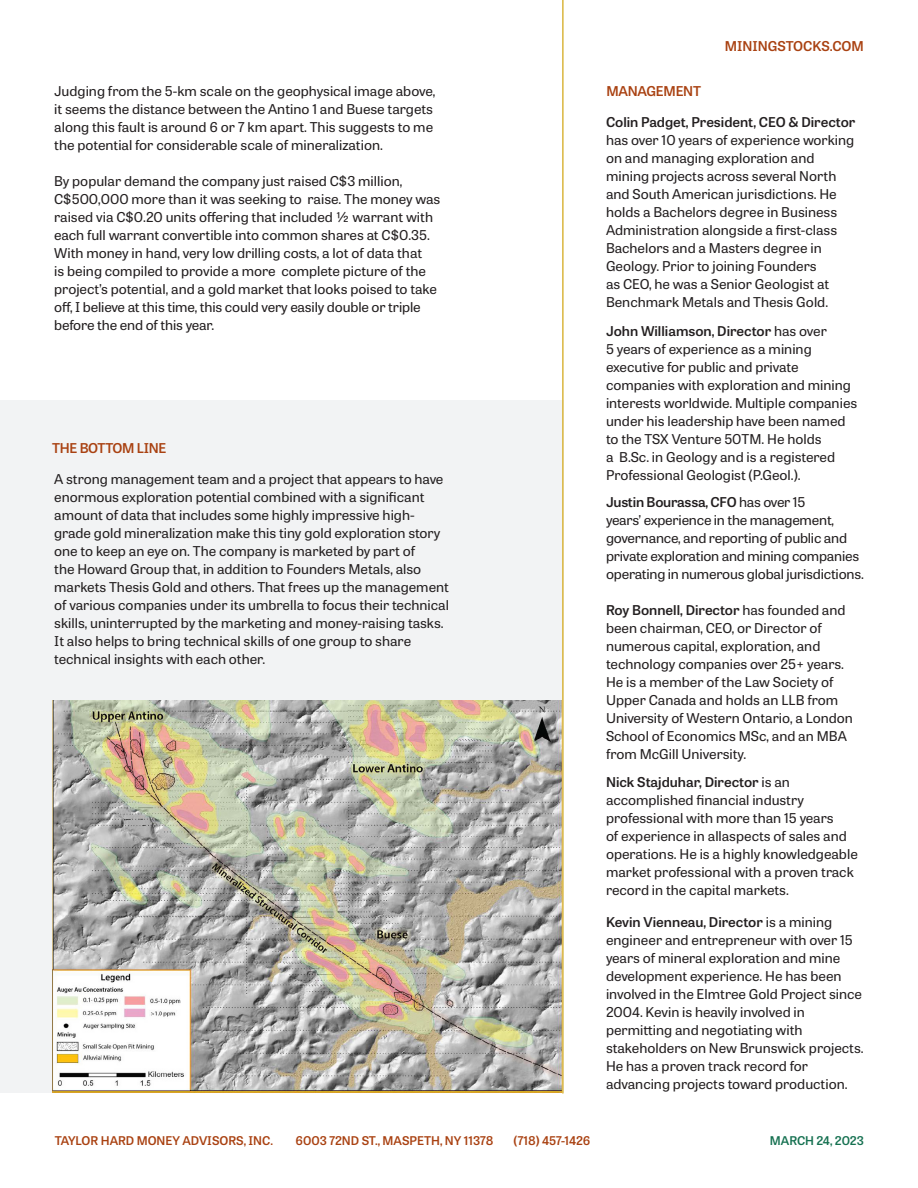
<style>
.page{position:relative;width:918px;height:1188px;background:#fff}
.page>*{position:absolute;margin:0;border:0;box-sizing:border-box;transform-origin:0 0}
.t1{font:13.5px/18px "Tablet Gothic Wide";color:#231f20}
.t2{font:600 13.5px "Tablet Gothic Wide";letter-spacing:-.02em;color:#a94111}
.t3{font:600 13.5px "Tablet Gothic Wide";color:#a94111}
.t4{font:600 12px "Tablet Gothic Wide";color:#a94111}
.t5{font:600 12px "Tablet Gothic Wide";letter-spacing:-.005em;color:#167151}
.s1{font-weight:600}
</style>
<div class="page">
<div style="left:0;top:400px;width:564px;height:694px;background:#f2f3f4"></div>
<img style="left:52px;top:700px;width:510px;height:393px">
<hr style="left:562px;top:0;width:2px;height:1094px;background:#dab63e">
<p class="t1" style="left:54px;top:81px;width:383px">Judging from the 5-km scale on the geophysical image above, it seems the distance between the Antino 1 and Buese targets along this fault is around 6 or 7 km apart. This suggests to me the potential for considerable scale of mineralization.</p>
<p class="t1" style="left:54px;top:171px;width:388px">By popular demand the company just raised C$3 million, C$500,000 more than it was seeking to raise. The money was raised via C$0.20 units offering that included ½ warrant with each full warrant convertible into common shares at C$0.35.<br>With money in hand, very low drilling costs, a lot of data that<br>is being compiled to provide a more complete picture of the project’s potential, and a gold market that looks poised to take off, I believe at this time, this could very easily double or triple before the end of this year.</p>
<p class="t2" style="left:52px;top:438px;width:116px">THE BOTTOM LINE</p>
<p class="t1" style="left:54px;top:469px;width:396px">A strong management team and a project that appears to have enormous exploration potential combined with a significant amount of data that includes some highly impressive high&shy;grade gold mineralization make this tiny gold exploration story one to keep an eye on. The company is marketed by part of<br>the Howard Group that, in addition to Founders Metals, also markets Thesis Gold and others. That frees up the management of various companies under its umbrella to focus their technical skills, uninterrupted by the marketing and money-raising tasks.<br>It also helps to bring technical skills of one group to share technical insights with each other.</p>
<p class="t2" style="left:607px;top:81px;width:96px">MANAGEMENT</p>
<p class="t3" style="left:725px;top:36px;width:141px">MININGSTOCKS.COM</p>
<p class="t1" style="left:606px;top:113px;width:251px"><span class="s1">Colin Padget, President, CEO &amp; Director </span>has over 10 years of experience working on and managing exploration and mining projects across several North and South American jurisdictions. He holds a Bachelors degree in Business Administration alongside a first-class Bachelors and a Masters degree in Geology. Prior to joining Founders<br>as CEO, he was a Senior Geologist at Benchmark Metals and Thesis Gold.</p>
<p class="t1" style="left:606px;top:321px;width:253px"><span class="s1">John Williamson, Director</span> has over<br>5 years of experience as a mining executive for public and private companies with exploration and mining interests worldwide. Multiple companies under his leadership have been named to the TSX Venture 50TM. He holds<br>a B.Sc. in Geology and is a registered Professional Geologist (P.Geol.).</p>
<p class="t1" style="left:606px;top:492px;width:243px"><span class="s1">Justin Bourassa, CFO</span> has over 15<br>years’ experience in the management, governance, and reporting of public and</p>
<p class="t1" style="left:606px;top:546px;width:259px">private exploration and mining companies operating in numerous global jurisdictions.</p>
<p class="t1" style="left:606px;top:600px;width:241px"><span class="s1">Roy Bonnell, Director</span> has founded and been chairman, CEO, or Director of numerous capital, exploration, and</p>
<p class="t1" style="left:606px;top:654px;width:240px">technology companies over 25+ years.<br>He is a member of the Law Society of<br>Upper Canada and holds an LLB from</p>
<p class="t1" style="left:606px;top:708px;width:248px">University of Western Ontario, a London<br>School of Economics MSc, and an MBA from McGill University.</p>
<p class="t1" style="left:606px;top:773px;width:253px"><span class="s1">Nick Stajduhar, Director</span> is an accomplished financial industry professional with more than 15 years<br>of experience in allaspects of sales and operations. He is a highly knowledgeable market professional with a proven track record in the capital markets.</p>
<p class="t1" style="left:606px;top:912px;width:248px"><span class="s1">Kevin Vienneau, Director</span> is a mining engineer and entrepreneur with over 15 years of mineral exploration and mine</p>
<p class="t1" style="left:606px;top:966px;width:258px">development experience. He has been involved in the Elmtree Gold Project since<br>2004. Kevin is heavily involved in</p>
<p class="t1" style="left:606px;top:1020px;width:259px">permitting and negotiating with stakeholders on New Brunswick projects.<br>He has a proven track record for advancing projects toward production.</p>
<p class="t4" style="left:55px;top:1132px;width:220px">TAYLOR HARD MONEY ADVISORS, INC.</p>
<p class="t4" style="left:296px;top:1132px;width:199px">6003 72ND ST., MASPETH, NY 11378</p>
<p class="t4" style="left:514px;top:1132px;width:78px">(718) 457-1426</p>
<p class="t5" style="left:770px;top:1132px;width:96px">MARCH 24, 2023</p>
</div>
